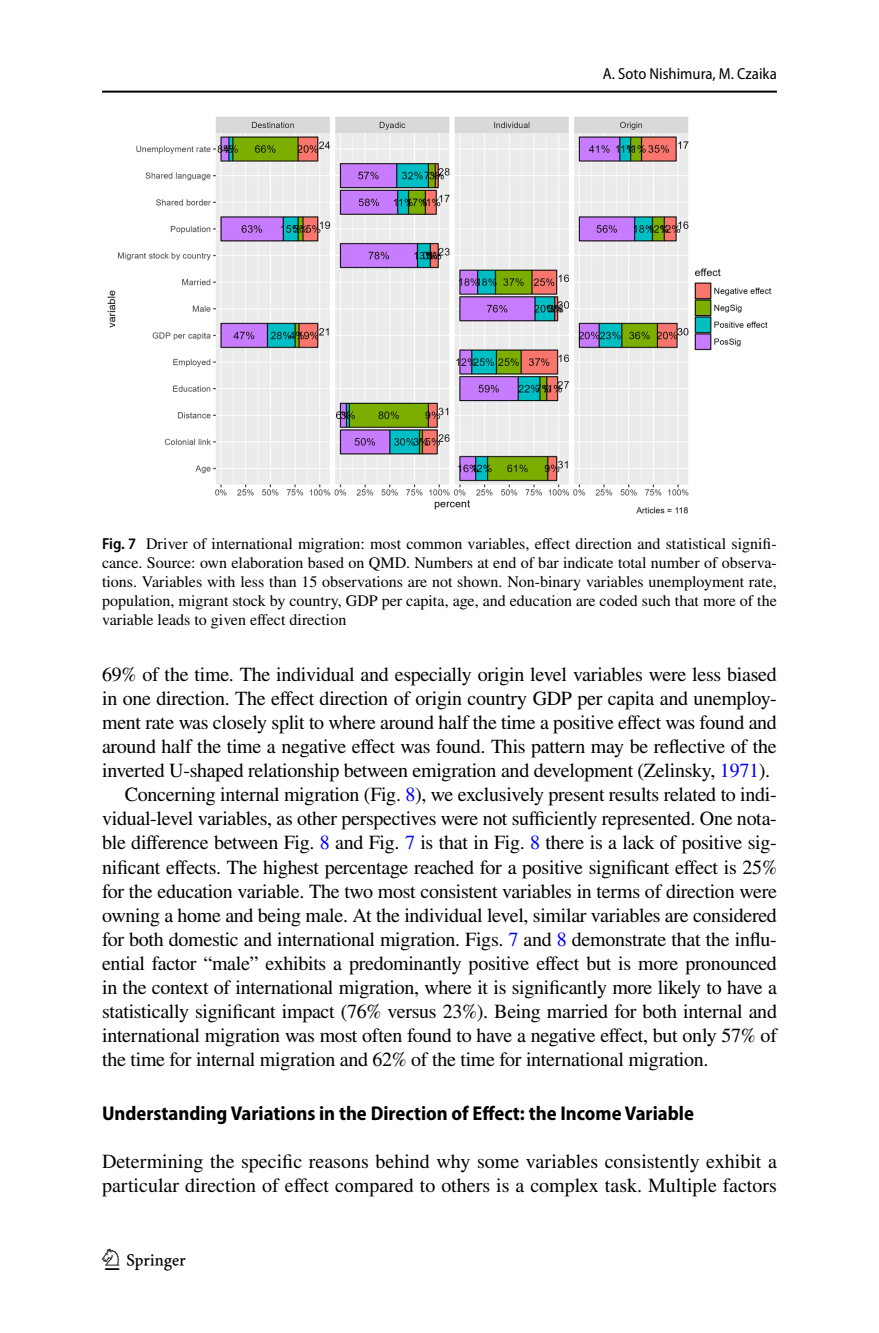
<style>
.page{position:relative;width:879px;height:1333px;background:#fff}
.page>*{position:absolute;margin:0;border:0;box-sizing:border-box;transform-origin:0 0}
.t1{font:30px "Springnew Regular 4";color:#000}
.t2{font:20px/24px "STIX";letter-spacing:-.015em;color:#000}
.t3{font:700 semi-condensed 20px "Myriad Pro";color:#000}
.t4{font:16px/19px "STIX";color:#000;text-align:justify}
.t5{font:semi-condensed 16px "Myriad Pro";color:#000}
.s1{font-family:"Myriad Pro";font-weight:600;font-stretch:semi-condensed}
.s2{color:#00f}
</style>
<div class="page">
<hr style="left:102px;top:91px;width:675px;height:2px;background:#000">
<img style="left:108px;top:116px;width:663px;height:398px">
<p class="t5" style="left:603px;top:65px;width:175px">A. Soto Nishimura, M. Czaika</p>
<p class="t4" style="left:102px;top:535px;width:676px"><span class="s1">Fig. 7</span> Driver of international migration: most common variables, effect direction and statistical signifi&shy;cance. Source: own elaboration based on QMD. Numbers at end of bar indicate total number of observa&shy;tions. Variables with less than 15 observations are not shown. Non-binary variables unemployment rate, population, migrant stock by country, GDP per capita, age, and education are coded such that more of the variable leads to given effect direction</p>
<p class="t2" style="left:102px;top:664px;width:676px">69% of the time. The individual and especially origin level variables were less biased</p>
<p class="t2" style="left:102px;top:688px;width:676px">in one direction. The effect direction of origin country GDP per capita and unemploy-</p>
<p class="t2" style="left:102px;top:712px;width:676px">ment rate was closely split to where around half the time a positive effect was found and</p>
<p class="t2" style="left:102px;top:736px;width:676px">around half the time a negative effect was found. This pattern may be reflective of the</p>
<p class="t2" style="left:102px;top:760px;width:669px">inverted U-shaped relationship between emigration and development (Zelinsky, <span class="s2">1971</span>).</p>
<p class="t2" style="left:125px;top:784px;width:653px">Concerning internal migration (Fig. <span class="s2">8</span>), we exclusively present results related to indi-</p>
<p class="t2" style="left:102px;top:808px;width:676px">vidual-level variables, as other perspectives were not sufficiently represented. One nota-</p>
<p class="t2" style="left:102px;top:832px;width:676px">ble difference between Fig. <span class="s2">8</span> and Fig. <span class="s2">7</span> is that in Fig. <span class="s2">8</span> there is a lack of positive sig-</p>
<p class="t2" style="left:102px;top:856px;width:676px">nificant effects. The highest percentage reached for a positive significant effect is 25%</p>
<p class="t2" style="left:102px;top:880px;width:676px">for the education variable. The two most consistent variables in terms of direction were</p>
<p class="t2" style="left:102px;top:904px;width:676px">owning a home and being male. At the individual level, similar variables are considered</p>
<p class="t2" style="left:102px;top:928px;width:676px">for both domestic and international migration. Figs. <span class="s2">7</span> and <span class="s2">8</span> demonstrate that the influ-</p>
<p class="t2" style="left:102px;top:952px;width:676px">ential factor “male” exhibits a predominantly positive effect but is more pronounced</p>
<p class="t2" style="left:102px;top:976px;width:676px">in the context of international migration, where it is significantly more likely to have a</p>
<p class="t2" style="left:102px;top:1000px;width:676px">statistically significant impact (76% versus 23%). Being married for both internal and</p>
<p class="t2" style="left:102px;top:1024px;width:676px">international migration was most often found to have a negative effect, but only 57% of</p>
<p class="t2" style="left:102px;top:1048px;width:608px">the time for internal migration and 62% of the time for international migration.</p>
<p class="t3" style="left:102px;top:1101px;width:593px">Understanding Variations in the Direction of Effect: the Income Variable</p>
<p class="t2" style="left:102px;top:1150px;width:676px">Determining the specific reasons behind why some variables consistently exhibit a particular direction of effect compared to others is a complex task. Multiple factors</p>
<h1 class="t1" style="left:105px;top:1248px;width:83px">1 3</h1>
</div>
